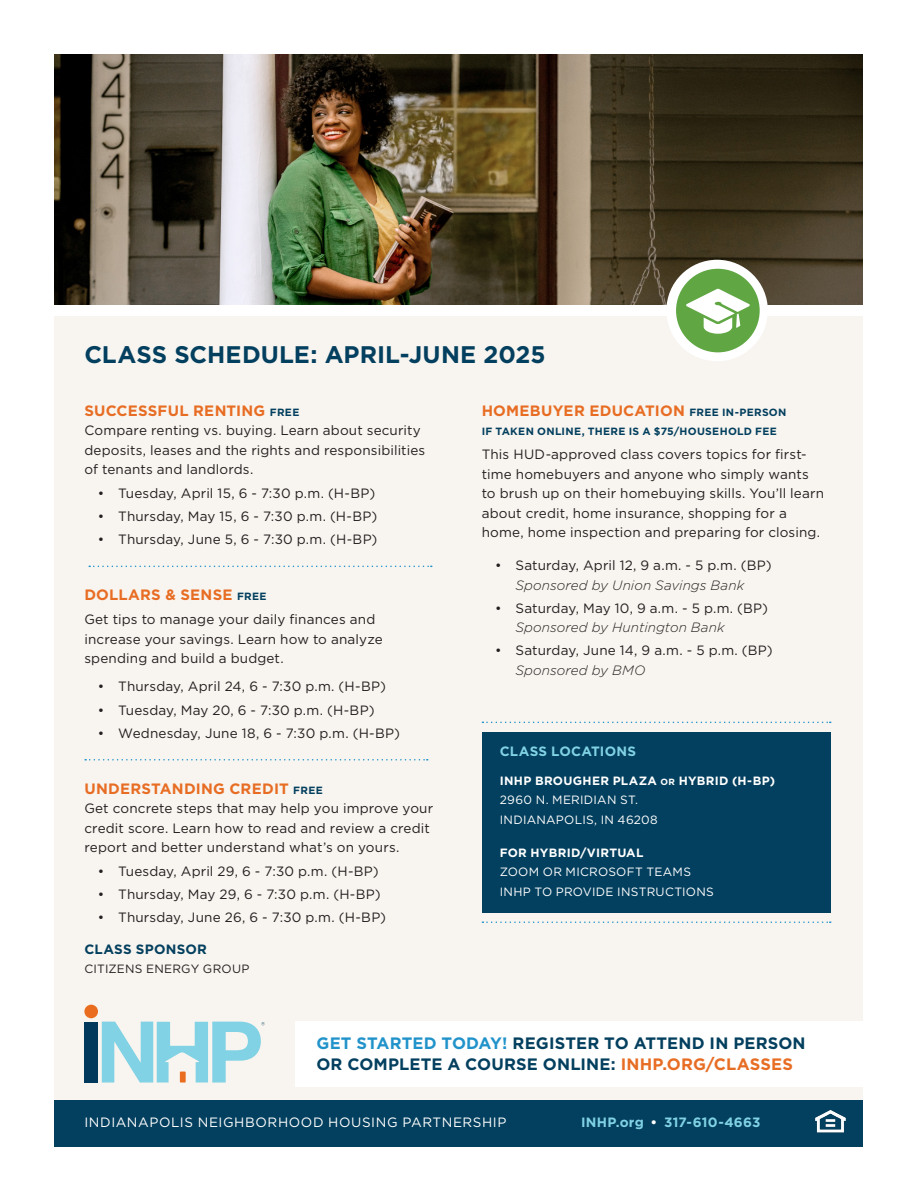
<style>
.page{position:relative;width:918px;height:1188px;background:#fff}
.page>*{position:absolute;margin:0;border:0;box-sizing:border-box;transform-origin:0 0}
.Subhead_big{font:700 24px "Gotham";color:#033f5e}
.Subhead_orange{font:700 16.5px/21px "Gotham";letter-spacing:.01em;color:#033f5e}
.Subhead_orange-2{font:700 15px "Gotham";letter-spacing:.015em;color:#e86d24}
.body_copy{font:13.5px/19.5px "Gotham";letter-spacing:.01em;color:#231f20}
.Subhead_orange-3{font:13.5px/19.5px "Gotham";letter-spacing:.01em;color:#231f20}
.t1{font:13.5px "Gotham";letter-spacing:.045em;color:#fff}
.Subhead_orange-4{font:700 13.5px "Gotham";letter-spacing:.015em;color:#80d2e4}
.Subhead_orange-5{font:700 13.5px "Gotham";letter-spacing:.02em;color:#033f5e}
.Subhead_orange-6{font:12px/19.5px "Gotham";letter-spacing:.025em;color:#fff}
.Subhead_orange-7{font:12px "Gotham";letter-spacing:.015em;color:#231f20}
.Subhead_orange-8{font:700 10.5px "Gotham";letter-spacing:.03em;color:#033f5e}
.s1{font-size:10.5px;color:#033f5e}
.s2{font-weight:300;font-style:italic}
.s3{font-weight:700}
.s4{font-weight:700;font-size:9px}
.s5{color:#2193ca}
.s6{color:#e86d24}
.s7{color:#fff}
</style>
<div class="page">
<div style="left:55px;top:264px;width:808px;height:836px;background:#f8f5f0"></div>
<img style="left:55px;top:55px;width:808px;height:250px">
<div style="left:55px;top:305px;width:808px;height:11px;background:#fff"></div>
<div style="left:54px;top:1100px;width:809px;height:46px;background:#033f5e"></div>
<div style="left:84px;top:1022px;width:14px;height:61px;background:#00395c"></div>
<div style="left:84px;top:1005px;width:14px;height:13px;background:#ea6d1f;border-radius:50%"></div>
<svg style="left:102px;top:1022px;width:163px;height:61px"></svg>
<img style="left:815px;top:1110px;width:31px;height:23px">
<div style="left:666px;top:260px;width:102px;height:101px;background:#fff;border-radius:50%"></div>
<div style="left:676px;top:269px;width:84px;height:83px;background:#60a744;border-radius:50%"></div>
<svg style="left:686px;top:289px;width:64px;height:45px"></svg>
<div style="left:296px;top:1021px;width:569px;height:66px;background:#fff"></div>
<svg style="left:89px;top:566px;width:343px;height:1px"></svg>
<svg style="left:85px;top:759px;width:343px;height:2px"></svg>
<div style="left:482px;top:732px;width:348px;height:181px;background:#033f5e"></div>
<svg style="left:482px;top:722px;width:349px;height:1px"></svg>
<svg style="left:482px;top:921px;width:349px;height:2px"></svg>
<p class="Subhead_big" style="left:84px;top:338px;width:463px">CLASS SCHEDULE: APRIL-JUNE 2025</p>
<p class="Subhead_orange-2" style="left:84px;top:400px;width:216px">SUCCESSFUL RENTING <span class="s1">FREE</span></p>
<p class="Subhead_orange-3" style="left:84px;top:420px;width:342px">Compare renting vs. buying. Learn about security deposits, leases and the rights and responsibilities of tenants and landlords.</p>
<p class="body_copy" style="left:98px;top:483px;width:279px">• Tuesday, April 15, 6 - 7:30 p.m. (H-BP)</p>
<p class="body_copy" style="left:98px;top:506px;width:281px">• Thursday, May 15, 6 - 7:30 p.m. (H-BP)</p>
<p class="body_copy" style="left:98px;top:529px;width:281px">• Thursday, June 5, 6 - 7:30 p.m. (H-BP)</p>
<p class="Subhead_orange-2" style="left:84px;top:585px;width:184px">DOLLARS &amp; SENSE <span class="s1">FREE</span></p>
<p class="body_copy" style="left:84px;top:609px;width:300px">Get tips to manage your daily finances and increase your savings. Learn how to analyze spending and build a budget.</p>
<p class="body_copy" style="left:98px;top:677px;width:290px">• Thursday, April 24, 6 - 7:30 p.m. (H-BP)</p>
<p class="body_copy" style="left:98px;top:700px;width:278px">• Tuesday, May 20, 6 - 7:30 p.m. (H-BP)</p>
<p class="body_copy" style="left:98px;top:723px;width:304px">• Wednesday, June 18, 6 - 7:30 p.m. (H-BP)</p>
<p class="Subhead_orange-2" style="left:84px;top:778px;width:240px">UNDERSTANDING CREDIT <span class="s1">FREE</span></p>
<p class="Subhead_orange-3" style="left:84px;top:798px;width:350px">Get concrete steps that may help you improve your credit score. Learn how to read and review a credit report and better understand what’s on yours.</p>
<p class="body_copy" style="left:98px;top:861px;width:282px">• Tuesday, April 29, 6 - 7:30 p.m. (H-BP)</p>
<p class="body_copy" style="left:98px;top:884px;width:284px">• Thursday, May 29, 6 - 7:30 p.m. (H-BP)</p>
<p class="body_copy" style="left:98px;top:907px;width:290px">• Thursday, June 26, 6 - 7:30 p.m. (H-BP)</p>
<p class="Subhead_orange-5" style="left:84px;top:940px;width:124px">CLASS SPONSOR</p>
<p class="Subhead_orange-7" style="left:84px;top:962px;width:167px">CITIZENS ENERGY GROUP</p>
<p class="Subhead_orange-2" style="left:482px;top:400px;width:306px">HOMEBUYER EDUCATION <span class="s1">FREE IN-PERSON</span></p>
<p class="Subhead_orange-8" style="left:482px;top:424px;width:297px">IF TAKEN ONLINE, THERE IS A $75/HOUSEHOLD FEE</p>
<p class="body_copy" style="left:482px;top:444px;width:344px">This HUD-approved class covers topics for first&shy;time homebuyers and anyone who simply wants to brush up on their homebuying skills. You’ll learn about credit, home insurance, shopping for a home, home inspection and preparing for closing.</p>
<p class="body_copy" style="left:495px;top:555px;width:278px;text-align:center">• Saturday, April 12, 9 a.m. - 5 p.m. (BP)<br><span class="s2">Sponsored by Union Savings Bank</span></p>
<p class="body_copy" style="left:515px;top:598px;width:254px;text-indent:-20px">• Saturday, May 10, 9 a.m. - 5 p.m. (BP)<br><span class="s2">Sponsored by Huntington Bank</span></p>
<p class="body_copy" style="left:515px;top:640px;width:259px;text-indent:-20px">• Saturday, June 14, 9 a.m. - 5 p.m. (BP)<br><span class="s2">Sponsored by BMO</span></p>
<p class="Subhead_orange-4" style="left:500px;top:743px;width:138px">CLASS LOCATIONS</p>
<p class="Subhead_orange-6" style="left:500px;top:771px;width:277px"><span class="s3">INHP BROUGHER PLAZA</span> <span class="s4">OR</span> <span class="s3">HYBRID (H-BP)<br></span>2960 N. MERIDIAN ST.<br>INDIANAPOLIS, IN 46208</p>
<p class="Subhead_orange-6" style="left:500px;top:843px;width:216px"><span class="s3">FOR HYBRID/VIRTUAL<br></span>ZOOM OR MICROSOFT TEAMS<br>INHP TO PROVIDE INSTRUCTIONS</p>
<p class="Subhead_orange" style="left:316px;top:1032px;width:491px"><span class="s5">GET STARTED TODAY!</span> REGISTER TO ATTEND IN PERSON<br>OR COMPLETE A COURSE ONLINE: <span class="s6">INHP.ORG/CLASSES</span></p>
<p class="t1" style="left:84px;top:1113px;width:424px">INDIANAPOLIS NEIGHBORHOOD HOUSING PARTNERSHIP</p>
<p class="Subhead_orange-4" style="left:581px;top:1113px;width:181px">INHP.org <span class="s7">•</span> 317-610-4663</p>
</div>
